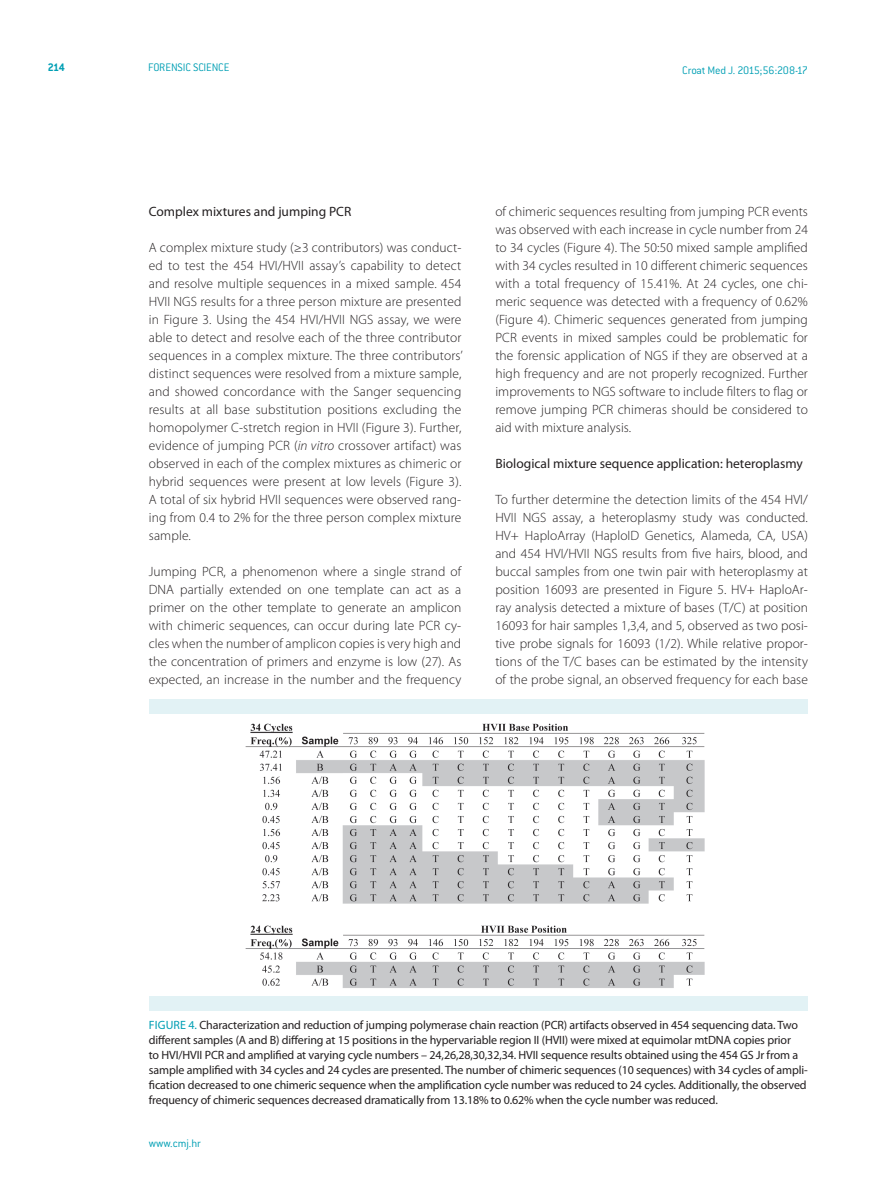
<style>
.page{position:relative;width:893px;height:1191px;background:#fff}
.page>*{position:absolute;margin:0;border:0;box-sizing:border-box;transform-origin:0 0}
.t1{font:300 13.5px/18px "Myriad Pro";letter-spacing:.005em;color:#231f20;text-align:justify}
.t2{font:13.5px "Myriad Pro";color:#231f20}
.t3{font:12px/15px "Myriad Pro";letter-spacing:-.01em;color:#231f20}
.t4{font:300 12px "ITC Conduit LTCE";letter-spacing:-.015em;color:#009fb4}
.t5{font:700 12px "ITC Conduit LTCE";color:#009fb4}
.s1{font-style:italic}
.s2{color:#009fb4}
</style>
<div class="page">
<img style="left:246px;top:723px;width:459px;height:265px">
<div style="left:149px;top:699px;width:659px;height:15px;background:#e2f2f5"></div>
<div style="left:149px;top:996px;width:659px;height:15px;background:#e2f2f5"></div>
<p class="t5" style="left:48px;top:60px;width:18px">214</p>
<p class="t4" style="left:148px;top:61px;width:83px">FORENSIC SCIENCE</p>
<p class="t4" style="left:682px;top:63px;width:127px">Croat Med J. 2015;56:208-17</p>
<p class="t2" style="left:149px;top:203px;width:203px">Complex mixtures and jumping PCR</p>
<p class="t1" style="left:149px;top:238px;width:315px">A complex mixture study (≥3 contributors) was conduct&shy;ed to test the 454 HVI/HVII assay’s capability to detect and resolve multiple sequences in a mixed sample. 454<br>HVII NGS results for a three person mixture are presented in Figure 3. Using the 454 HVI/HVII NGS assay, we were able to detect and resolve each of the three contributor sequences in a complex mixture. The three contributors’ distinct sequences were resolved from a mixture sample, and showed concordance with the Sanger sequencing results at all base substitution positions excluding the homopolymer C-stretch region in HVII (Figure 3). Further, evidence of jumping PCR (<span class="s1">in vitro</span> crossover artifact) was observed in each of the complex mixtures as chimeric or hybrid sequences were present at low levels (Figure 3).<br>A total of six hybrid HVII sequences were observed rang&shy;ing from 0.4 to 2% for the three person complex mixture sample.</p>
<p class="t1" style="left:149px;top:562px;width:314px">Jumping PCR, a phenomenon where a single strand of DNA partially extended on one template can act as a primer on the other template to generate an amplicon with chimeric sequences, can occur during late PCR cy&shy;cles when the number of amplicon copies is very high and the concentration of primers and enzyme is low (27). As expected, an increase in the number and the frequency</p>
<p class="t1" style="left:495px;top:202px;width:314px">of chimeric sequences resulting from jumping PCR events was observed with each increase in cycle number from 24 to 34 cycles (Figure 4). The 50:50 mixed sample amplified with 34 cycles resulted in 10 different chimeric sequences with a total frequency of 15.41%. At 24 cycles, one chi&shy;meric sequence was detected with a frequency of 0.62% (Figure 4). Chimeric sequences generated from jumping PCR events in mixed samples could be problematic for the forensic application of NGS if they are observed at a high frequency and are not properly recognized. Further improvements to NGS software to include filters to flag or remove jumping PCR chimeras should be considered to aid with mixture analysis.</p>
<p class="t2" style="left:495px;top:455px;width:309px">Biological mixture sequence application: heteroplasmy</p>
<p class="t1" style="left:495px;top:490px;width:314px">To further determine the detection limits of the 454 HVI/ HVII NGS assay, a heteroplasmy study was conducted.<br>HV+ HaploArray (HaploID Genetics, Alameda, CA, USA) and 454 HVI/HVII NGS results from five hairs, blood, and buccal samples from one twin pair with heteroplasmy at position 16093 are presented in Figure 5. HV+ HaploAr&shy;ray analysis detected a mixture of bases (T/C) at position 16093 for hair samples 1,3,4, and 5, observed as two posi&shy;tive probe signals for 16093 (1/2). While relative propor&shy;tions of the T/C bases can be estimated by the intensity of the probe signal, an observed frequency for each base</p>
<p class="t3" style="left:149px;top:1017px;width:661px"><span class="s2">Figure 4.</span> Characterization and reduction of jumping polymerase chain reaction (PCR) artifacts observed in 454 sequencing data. Two different samples (A and B) differing at 15 positions in the hypervariable region II (HVII) were mixed at equimolar mtDNA copies prior<br>to HVI/HVII PCR and amplified at varying cycle numbers – 24,26,28,30,32,34. HVII sequence results obtained using the 454 GS Jr from a sample amplified with 34 cycles and 24 cycles are presented. The number of chimeric sequences (10 sequences) with 34 cycles of ampli&shy;fication decreased to one chimeric sequence when the amplification cycle number was reduced to 24 cycles. Additionally, the observed frequency of chimeric sequences decreased dramatically from 13.18% to 0.62% when the cycle number was reduced.</p>
<p class="t4" style="left:149px;top:1136px;width:54px">www.cmj.hr</p>
</div>
